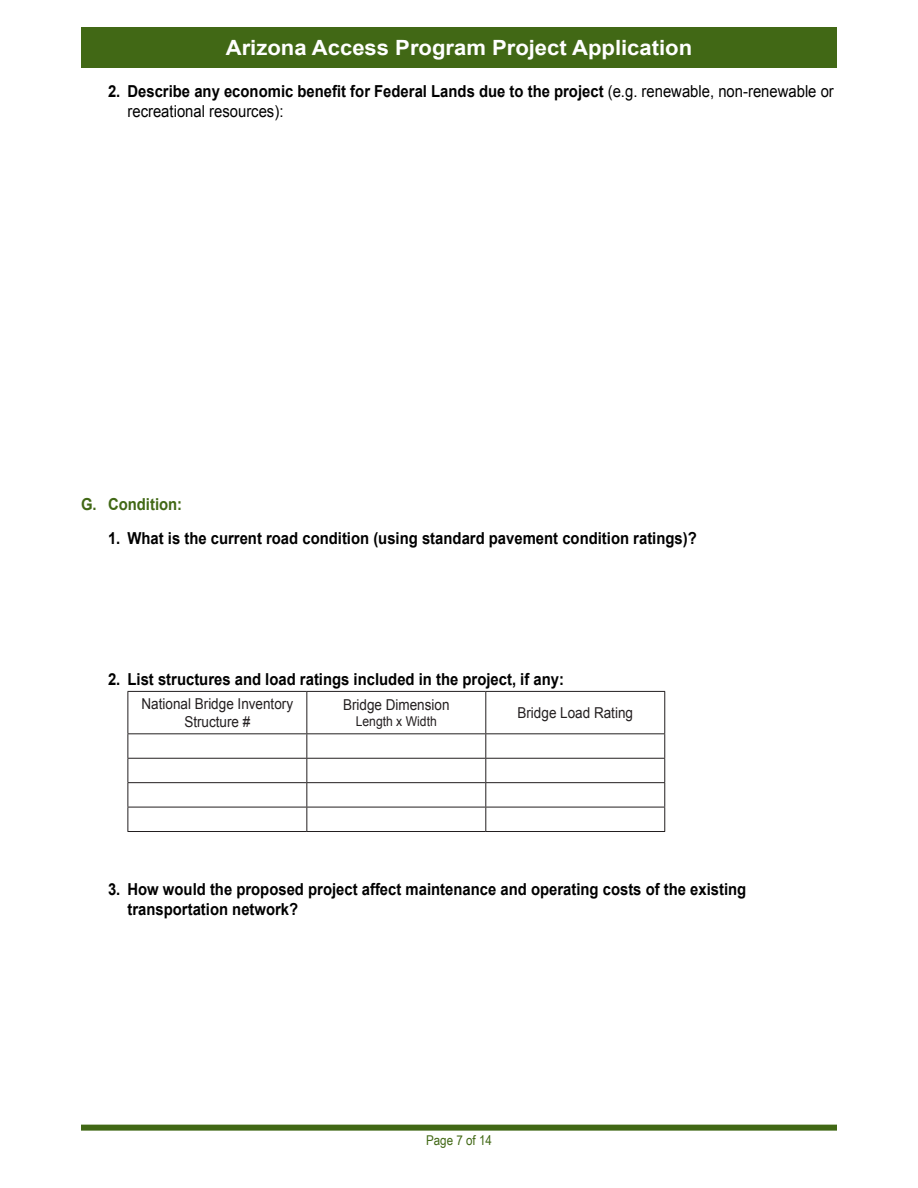
<style>
.page{position:relative;width:918px;height:1188px;background:#fff}
.page>*{position:absolute;margin:0;border:0;box-sizing:border-box;transform-origin:0 0}
.t1{font:700 21px "Arial";color:#fff;scale:1.05 1}
.t2{font:700 16.5px/19.8px "Arial";color:#000;scale:.9 1}
.t3{font:700 16.5px "Arial";color:#416815;scale:.9 1}
.table_text{font:15px/18px "Arial";color:#231f20;text-align:center;scale:.9 1}
.table_text-2{font:13.5px "Arial";color:#231f20;scale:.9 1}
.t4{font:13.5px "Arial Narrow";color:#416815;scale:1.05 1}
.s1{font-weight:400}
</style>
<div class="page">
<div style="left:81px;top:1125px;width:756px;height:6px;background:#416815"></div>
<div style="left:81px;top:27px;width:756px;height:41px;background:#416815"></div>
<hr style="left:128px;top:691px;width:179px;height:1px;background:#231f20">
<hr style="left:128px;top:692px;width:1px;height:41px;background:#231f20">
<hr style="left:307px;top:691px;width:179px;height:1px;background:#231f20">
<hr style="left:306px;top:692px;width:1px;height:41px;background:#231f20">
<hr style="left:486px;top:691px;width:179px;height:1px;background:#231f20">
<hr style="left:485px;top:692px;width:1px;height:41px;background:#231f20">
<hr style="left:664px;top:692px;width:1px;height:41px;background:#231f20">
<hr style="left:128px;top:733px;width:179px;height:1px;background:#231f20">
<hr style="left:307px;top:733px;width:179px;height:1px;background:#231f20">
<hr style="left:486px;top:733px;width:179px;height:1px;background:#231f20">
<hr style="left:128px;top:758px;width:179px;height:1px;background:#231f20">
<hr style="left:307px;top:758px;width:179px;height:1px;background:#231f20">
<hr style="left:486px;top:758px;width:179px;height:1px;background:#231f20">
<hr style="left:128px;top:782px;width:179px;height:1px;background:#231f20">
<hr style="left:307px;top:782px;width:179px;height:1px;background:#231f20">
<hr style="left:486px;top:782px;width:179px;height:1px;background:#231f20">
<hr style="left:128px;top:807px;width:179px;height:1px;background:#231f20">
<svg style="left:128px;top:734px;width:1px;height:97px"></svg>
<hr style="left:307px;top:807px;width:179px;height:1px;background:#231f20">
<svg style="left:306px;top:734px;width:1px;height:97px"></svg>
<hr style="left:486px;top:807px;width:179px;height:1px;background:#231f20">
<svg style="left:485px;top:734px;width:1px;height:97px"></svg>
<svg style="left:664px;top:734px;width:1px;height:97px"></svg>
<hr style="left:128px;top:831px;width:179px;height:1px;background:#231f20">
<hr style="left:307px;top:831px;width:179px;height:1px;background:#231f20">
<hr style="left:486px;top:831px;width:179px;height:1px;background:#231f20">
<p class="t1" style="left:226px;top:34px;width:446px">Arizona Access Program Project Application</p>
<p class="t2" style="left:128px;top:82px;width:786px;text-indent:-20px">2. Describe any economic benefit for Federal Lands due to the project <span class="s1">(e.g. renewable, non-renewable or recreational resources):</span></p>
<p class="t3" style="left:81px;top:494px;width:114px">G. Condition:</p>
<p class="t2" style="left:108px;top:529px;width:656px">1. What is the current road condition (using standard pavement condition ratings)?</p>
<p class="t2" style="left:108px;top:670px;width:508px">2. List structures and load ratings included in the project, if any:</p>
<p class="table_text" style="left:142px;top:695px;width:170px">National Bridge Inventory<br>Structure #</p>
<p class="table_text" style="left:343px;top:696px;width:120px">Bridge Dimension</p>
<p class="table_text" style="left:517px;top:704px;width:130px">Bridge Load Rating</p>
<p class="table_text-2" style="left:356px;top:713px;width:92px">Length x Width</p>
<p class="t2" style="left:128px;top:880px;width:689px;text-indent:-20px">3. How would the proposed project affect maintenance and operating costs of the existing transportation network?</p>
<p class="t4" style="left:426px;top:1131px;width:64px">Page 7 of 14</p>
</div>
